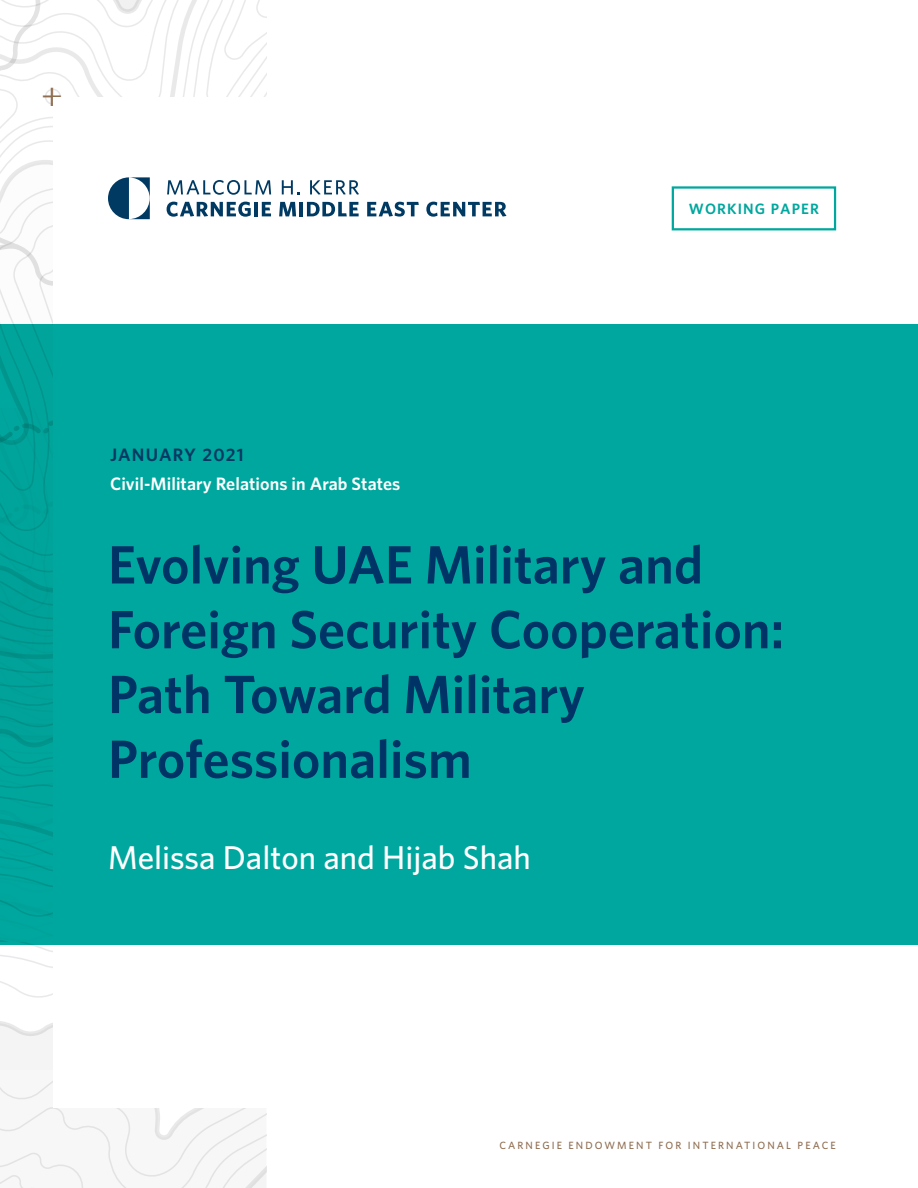
<style>
.page{position:relative;width:918px;height:1188px;background:#fff}
.page>*{position:absolute;margin:0;border:0;box-sizing:border-box;transform-origin:0 0}
.t1{font:600 54px/64.8px "Whitney";color:#036}
.t2{font:37.5px "Minion Pro";color:#8f6d50}
.t3{font:500 33px "Whitney";color:#fff}
.t4{font:600 18px "Whitney";letter-spacing:.005em;color:#fff}
.t5{font:600 18px "Whitney";letter-spacing:.07em;color:#003a63}
.t6{font:600 15px "Whitney";letter-spacing:.075em;color:#00a79e}
.t7{font:500 10.5px "Whitney";letter-spacing:.2em;color:#8f6d50}
</style>
<div class="page">
<svg style="left:0;top:1065px;width:266px;height:123px"></svg>
<svg style="left:0;top:981px;width:53px;height:84px"></svg>
<svg style="left:0;top:219px;width:53px;height:105px"></svg>
<div style="left:53px;top:98px;width:865px;height:1010px;background:#fff"></div>
<div style="left:0;top:324px;width:918px;height:621px;background:#00a79e"></div>
<svg style="left:279px;top:202px;width:17px;height:14px"></svg>
<hr style="left:300px;top:202px;width:3px;height:14px;background:#003a63">
<svg style="left:307px;top:202px;width:52px;height:14px"></svg>
<svg style="left:367px;top:202px;width:52px;height:15px"></svg>
<svg style="left:426px;top:202px;width:81px;height:15px"></svg>
<svg style="left:282px;top:180px;width:17px;height:14px"></svg>
<svg style="left:310px;top:180px;width:49px;height:15px"></svg>
<svg style="left:0;top:0;width:271px;height:219px"></svg>
<div style="left:672px;top:186px;width:164px;height:44px;border:2px solid #00a79e"></div>
<p class="t2" style="left:41px;top:71px;width:23px">+</p>
<p class="t6" style="left:689px;top:199px;width:132px">WORKING PAPER</p>
<p class="t5" style="left:110px;top:443px;width:135px">JANUARY 2021</p>
<p class="t4" style="left:110px;top:472px;width:292px">Civil-Military Relations in Arab States</p>
<p class="t1" style="left:108px;top:531px;width:678px">Evolving UAE Military and<br>Foreign Security Cooperation:<br>Path Toward Military<br>Professionalism</p>
<p class="t3" style="left:108px;top:836px;width:424px">Melissa Dalton and Hijab Shah</p>
<p class="t7" style="left:500px;top:1138px;width:338px">CARNEGIE ENDOWMENT FOR INTERNATIONAL PEACE</p>
</div>
